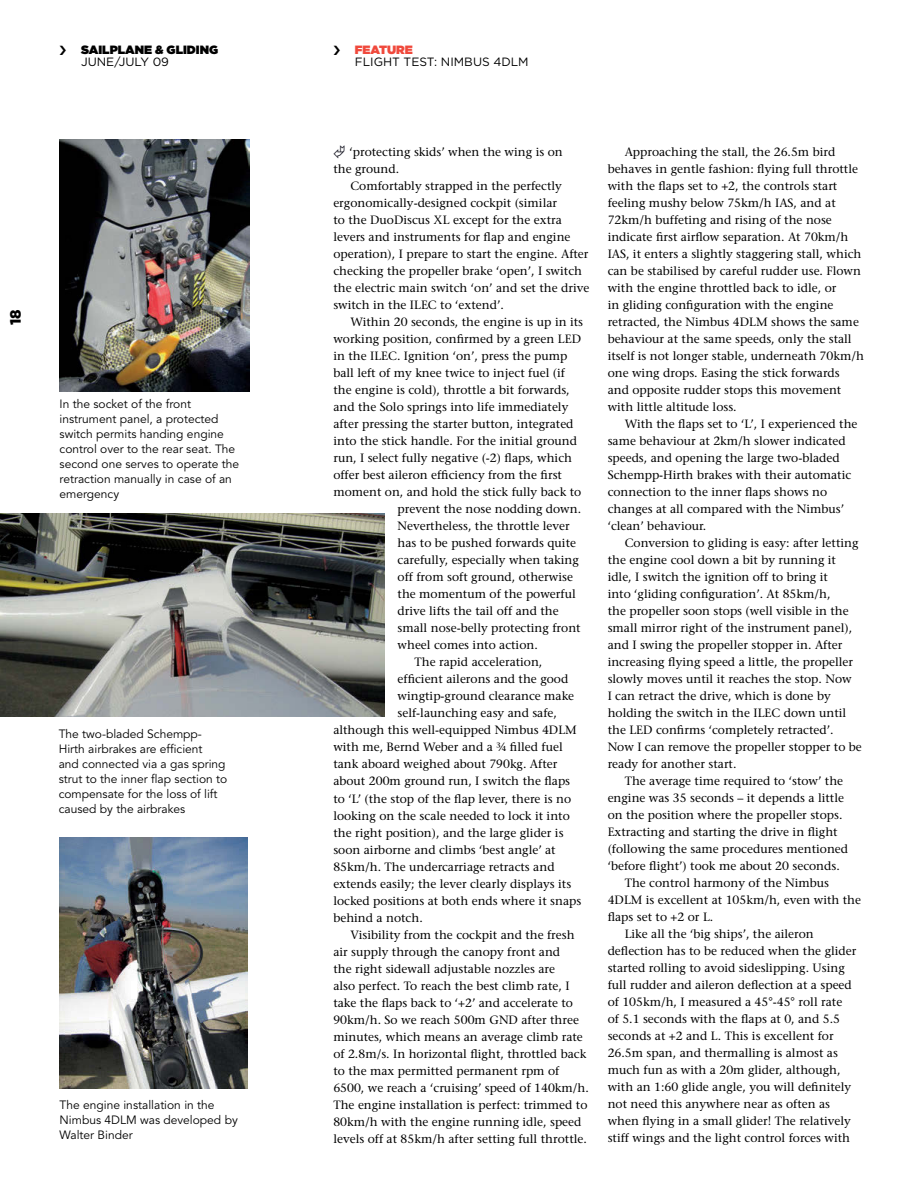
<style>
.page{position:relative;width:915px;height:1191px;background:#fff}
.page>*{position:absolute;margin:0;border:0;box-sizing:border-box;transform-origin:0 0}
.t1{font:900 15px "Gotham";color:#000}
.t2{font:12px/17px "Stone Serif";color:#000}
.t3{font:12px/15px "Avenir";color:#000}
.t4{font:12px "Gotham";color:#000}
.t5{font:900 12px "Gotham";color:#000}
.t6{font:900 12px "Gotham";color:#f0493c}
</style>
<div class="page">
<img style="left:60px;top:139px;width:189px;height:253px">
<img style="left:0;top:513px;width:384px;height:203px">
<img style="left:59px;top:837px;width:189px;height:251px">
<p class="t5" style="left:81px;top:42px;width:138px">SAILPLANE &amp; GLIDING</p>
<p class="t4" style="left:81px;top:55px;width:89px">JUNE/JULY 09</p>
<p class="t1" style="left:7px;top:325px;width:17px;rotate:-90deg">18</p>
<p class="t3" style="left:60px;top:396px;width:181px">In the socket of the front instrument panel, a protected switch permits handing engine control over to the rear seat. The second one serves to operate the retraction manually in case of an emergency</p>
<p class="t3" style="left:59px;top:727px;width:170px">The two-bladed Schempp-<br>Hirth airbrakes are efficient<br>and connected via a gas spring strut to the inner flap section to compensate for the loss of lift caused by the airbrakes</p>
<p class="t3" style="left:60px;top:1098px;width:180px">The engine installation in the<br>Nimbus 4DLM was developed by<br>Walter Binder</p>
<p class="t6" style="left:355px;top:42px;width:59px">FEATURE</p>
<p class="t4" style="left:355px;top:55px;width:175px">FLIGHT TEST: NIMBUS 4DLM</p>
<p class="t2" style="left:333px;top:143px;width:231px;text-indent:16px">‘protecting skids’ when the wing is on the ground.</p>
<p class="t2" style="left:333px;top:177px;width:257px;text-indent:17px">Comfortably strapped in the perfectly ergonomically-designed cockpit (similar<br>to the DuoDiscus XL except for the extra levers and instruments for flap and engine operation), I prepare to start the engine. After checking the propeller brake ‘open’, I switch the electric main switch ‘on’ and set the drive switch in the ILEC to ‘extend’.</p>
<p class="t2" style="left:350px;top:313px;width:234px">Within 20 seconds, the engine is up in its</p>
<p class="t2" style="left:333px;top:330px;width:249px">working position, confirmed by a green LED</p>
<p class="t2" style="left:333px;top:347px;width:235px">in the ILEC. Ignition ‘on’, press the pump</p>
<p class="t2" style="left:333px;top:364px;width:233px">ball left of my knee twice to inject fuel (if</p>
<p class="t2" style="left:333px;top:381px;width:238px">the engine is cold), throttle a bit forwards,</p>
<p class="t2" style="left:333px;top:398px;width:236px">and the Solo springs into life immediately</p>
<p class="t2" style="left:333px;top:415px;width:241px">after pressing the starter button, integrated</p>
<p class="t2" style="left:333px;top:432px;width:245px">into the stick handle. For the initial ground</p>
<p class="t2" style="left:333px;top:449px;width:240px">run, I select fully negative (-2) flaps, which</p>
<p class="t2" style="left:333px;top:467px;width:230px">offer best aileron efficiency from the first</p>
<p class="t2" style="left:333px;top:484px;width:249px">moment on, and hold the stick fully back to</p>
<p class="t2" style="left:397px;top:501px;width:185px">prevent the nose nodding down.</p>
<p class="t2" style="left:397px;top:518px;width:173px">Nevertheless, the throttle lever</p>
<p class="t2" style="left:397px;top:535px;width:180px">has to be pushed forwards quite</p>
<p class="t2" style="left:397px;top:552px;width:183px">carefully, especially when taking</p>
<p class="t2" style="left:397px;top:569px;width:177px">off from soft ground, otherwise</p>
<p class="t2" style="left:397px;top:586px;width:180px">the momentum of the powerful</p>
<p class="t2" style="left:397px;top:603px;width:163px">drive lifts the tail off and the</p>
<p class="t2" style="left:397px;top:620px;width:184px">small nose-belly protecting front</p>
<p class="t2" style="left:397px;top:637px;width:142px">wheel comes into action.</p>
<p class="t2" style="left:414px;top:654px;width:129px">The rapid acceleration,</p>
<p class="t2" style="left:397px;top:671px;width:172px">efficient ailerons and the good</p>
<p class="t2" style="left:397px;top:688px;width:178px">wingtip-ground clearance make</p>
<p class="t2" style="left:397px;top:705px;width:161px">self-launching easy and safe,</p>
<p class="t2" style="left:333px;top:722px;width:245px">although this well-equipped Nimbus 4DLM</p>
<p class="t2" style="left:333px;top:739px;width:231px">with me, Bernd Weber and a ¾ filled fuel</p>
<p class="t2" style="left:333px;top:756px;width:225px">tank aboard weighed about 790kg. After</p>
<p class="t2" style="left:333px;top:773px;width:238px">about 200m ground run, I switch the flaps</p>
<p class="t2" style="left:333px;top:790px;width:239px">to ‘L’ (the stop of the flap lever, there is no</p>
<p class="t2" style="left:333px;top:807px;width:238px">looking on the scale needed to lock it into</p>
<p class="t2" style="left:333px;top:824px;width:231px">the right position), and the large glider is</p>
<p class="t2" style="left:333px;top:841px;width:224px">soon airborne and climbs ‘best angle’ at</p>
<p class="t2" style="left:333px;top:858px;width:223px">85km/h. The undercarriage retracts and</p>
<p class="t2" style="left:333px;top:875px;width:239px">extends easily; the lever clearly displays its</p>
<p class="t2" style="left:333px;top:892px;width:249px">locked positions at both ends where it snaps</p>
<p class="t2" style="left:333px;top:909px;width:91px">behind a notch.</p>
<p class="t2" style="left:350px;top:926px;width:226px">Visibility from the cockpit and the fresh</p>
<p class="t2" style="left:333px;top:943px;width:228px">air supply through the canopy front and</p>
<p class="t2" style="left:333px;top:960px;width:223px">the right sidewall adjustable nozzles are</p>
<p class="t2" style="left:333px;top:977px;width:237px">also perfect. To reach the best climb rate, I</p>
<p class="t2" style="left:333px;top:994px;width:241px">take the flaps back to ‘+2’ and accelerate to</p>
<p class="t2" style="left:333px;top:1011px;width:247px">90km/h. So we reach 500m GND after three</p>
<p class="t2" style="left:333px;top:1028px;width:251px">minutes, which means an average climb rate</p>
<p class="t2" style="left:333px;top:1045px;width:254px">of 2.8m/s. In horizontal flight, throttled back</p>
<p class="t2" style="left:333px;top:1062px;width:227px">to the max permitted permanent rpm of</p>
<p class="t2" style="left:333px;top:1079px;width:257px">6500, we reach a ‘cruising’ speed of 140km/h.</p>
<p class="t2" style="left:333px;top:1096px;width:255px">The engine installation is perfect: trimmed to</p>
<p class="t2" style="left:333px;top:1113px;width:249px">80km/h with the engine running idle, speed</p>
<p class="t2" style="left:333px;top:1130px;width:255px">levels off at 85km/h after setting full throttle.</p>
<p class="t2" style="left:607px;top:143px;width:258px;text-indent:17px">Approaching the stall, the 26.5m bird behaves in gentle fashion: flying full throttle with the flaps set to +2, the controls start feeling mushy below 75km/h IAS, and at 72km/h buffeting and rising of the nose indicate first airflow separation. At 70km/h IAS, it enters a slightly staggering stall, which can be stabilised by careful rudder use. Flown with the engine throttled back to idle, or<br>in gliding configuration with the engine retracted, the Nimbus 4DLM shows the same behaviour at the same speeds, only the stall itself is not longer stable, underneath 70km/h one wing drops. Easing the stick forwards and opposite rudder stops this movement with little altitude loss.</p>
<p class="t2" style="left:607px;top:415px;width:251px;text-indent:17px">With the flaps set to ‘L’, I experienced the same behaviour at 2km/h slower indicated speeds, and opening the large two-bladed Schempp-Hirth brakes with their automatic connection to the inner flaps shows no changes at all compared with the Nimbus’ ‘clean’ behaviour.</p>
<p class="t2" style="left:624px;top:534px;width:235px">Conversion to gliding is easy: after letting</p>
<p class="t2" style="left:607px;top:551px;width:230px">the engine cool down a bit by running it</p>
<p class="t2" style="left:607px;top:568px;width:222px">idle, I switch the ignition off to bring it</p>
<p class="t2" style="left:607px;top:585px;width:224px">into ‘gliding configuration’. At 85km/h,</p>
<p class="t2" style="left:607px;top:602px;width:242px">the propeller soon stops (well visible in the</p>
<p class="t2" style="left:607px;top:619px;width:246px">small mirror right of the instrument panel),</p>
<p class="t2" style="left:607px;top:636px;width:236px">and I swing the propeller stopper in. After</p>
<p class="t2" style="left:607px;top:653px;width:247px">increasing flying speed a little, the propeller</p>
<p class="t2" style="left:607px;top:670px;width:245px">slowly moves until it reaches the stop. Now</p>
<p class="t2" style="left:607px;top:687px;width:224px">I can retract the drive, which is done by</p>
<p class="t2" style="left:607px;top:704px;width:240px">holding the switch in the ILEC down until</p>
<p class="t2" style="left:607px;top:721px;width:227px">the LED confirms ‘completely retracted’.</p>
<p class="t2" style="left:607px;top:738px;width:255px">Now I can remove the propeller stopper to be</p>
<p class="t2" style="left:607px;top:755px;width:130px">ready for another start.</p>
<p class="t2" style="left:624px;top:772px;width:220px">The average time required to ‘stow’ the</p>
<p class="t2" style="left:607px;top:789px;width:238px">engine was 35 seconds – it depends a little</p>
<p class="t2" style="left:607px;top:806px;width:236px">on the position where the propeller stops.</p>
<p class="t2" style="left:607px;top:823px;width:231px">Extracting and starting the drive in flight</p>
<p class="t2" style="left:607px;top:840px;width:242px">(following the same procedures mentioned</p>
<p class="t2" style="left:607px;top:857px;width:233px">‘before flight’) took me about 20 seconds.</p>
<p class="t2" style="left:624px;top:874px;width:206px">The control harmony of the Nimbus</p>
<p class="t2" style="left:607px;top:891px;width:255px">4DLM is excellent at 105km/h, even with the</p>
<p class="t2" style="left:607px;top:908px;width:107px">flaps set to +2 or L.</p>
<p class="t2" style="left:624px;top:925px;width:191px">Like all the ‘big ships’, the aileron</p>
<p class="t2" style="left:607px;top:942px;width:250px">deflection has to be reduced when the glider</p>
<p class="t2" style="left:607px;top:959px;width:239px">started rolling to avoid sideslipping. Using</p>
<p class="t2" style="left:607px;top:976px;width:245px">full rudder and aileron deflection at a speed</p>
<p class="t2" style="left:607px;top:993px;width:236px">of 105km/h, I measured a 45°-45° roll rate</p>
<p class="t2" style="left:607px;top:1010px;width:234px">of 5.1 seconds with the flaps at 0, and 5.5</p>
<p class="t2" style="left:607px;top:1027px;width:227px">seconds at +2 and L. This is excellent for</p>
<p class="t2" style="left:607px;top:1044px;width:232px">26.5m span, and thermalling is almost as</p>
<p class="t2" style="left:607px;top:1061px;width:234px">much fun as with a 20m glider, although,</p>
<p class="t2" style="left:607px;top:1078px;width:245px">with an 1:60 glide angle, you will definitely</p>
<p class="t2" style="left:607px;top:1095px;width:224px">not need this anywhere near as often as</p>
<p class="t2" style="left:607px;top:1112px;width:245px">when flying in a small glider! The relatively</p>
<p class="t2" style="left:607px;top:1129px;width:244px">stiff wings and the light control forces with</p>
</div>
